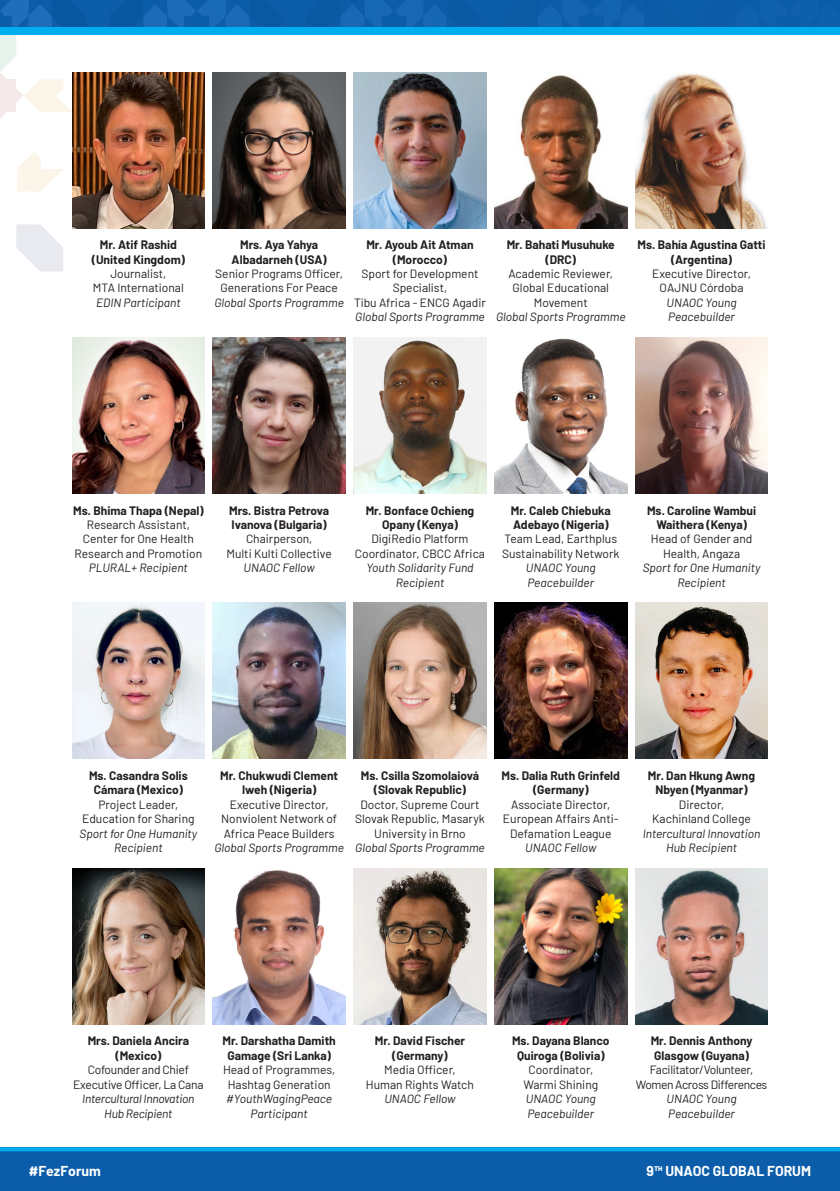
<style>
.page{position:relative;width:840px;height:1191px;background:#fff}
.page>*{position:absolute;margin:0;border:0;box-sizing:border-box;transform-origin:0 0}
.t1{font:700 14px "Barlow";color:#fff}
.t2{font:12px/14.4px "Barlow";color:#231f20;text-align:center}
.t3{font:700 12px/14.4px "Barlow";color:#231f20;text-align:center}
.t4{font:italic 12px/14.4px "Barlow";color:#231f20;text-align:center}
.t5{font:12px/14.4px "Barlow";letter-spacing:-.03em;color:#231f20;text-align:center}
.t6{font:12px/14.4px "Barlow";letter-spacing:-.02em;color:#231f20;text-align:center}
.t7{font:italic 12px/14.4px "Barlow";letter-spacing:-.02em;color:#231f20;text-align:center}
</style>
<div class="page">
<svg style="left:17px;top:152px;width:47px;height:39px"></svg>
<svg style="left:16px;top:224px;width:47px;height:47px"></svg>
<div style="left:0;top:1147px;width:839px;height:44px;background:#0c5da9"></div>
<svg style="left:0;top:0;width:839px;height:119px"></svg>
<div style="left:0;top:27px;width:839px;height:8px;background:#00aeef"></div>
<svg style="left:0;top:1147px;width:839px;height:4px;background:#00a7e9"></svg>
<img style="left:72px;top:72px;width:132px;height:156px">
<img style="left:635px;top:72px;width:132px;height:156px">
<img style="left:494px;top:72px;width:132px;height:156px">
<img style="left:353px;top:72px;width:133px;height:156px">
<img style="left:213px;top:72px;width:132px;height:156px">
<img style="left:72px;top:868px;width:132px;height:156px">
<img style="left:635px;top:868px;width:132px;height:156px">
<img style="left:494px;top:868px;width:132px;height:156px">
<img style="left:353px;top:868px;width:133px;height:156px">
<img style="left:213px;top:870px;width:132px;height:154px">
<img style="left:72px;top:337px;width:132px;height:156px">
<img style="left:635px;top:337px;width:132px;height:156px">
<img style="left:494px;top:338px;width:132px;height:155px">
<img style="left:353px;top:337px;width:133px;height:156px">
<img style="left:213px;top:337px;width:132px;height:156px">
<img style="left:72px;top:603px;width:132px;height:156px">
<img style="left:635px;top:603px;width:132px;height:156px">
<img style="left:494px;top:603px;width:132px;height:156px">
<img style="left:353px;top:603px;width:133px;height:156px">
<img style="left:213px;top:603px;width:132px;height:156px">
<p class="t3" style="left:100px;top:237px;width:78px">Mr. Atif Rashid</p>
<p class="t3" style="left:92px;top:251px;width:95px">(United Kingdom)</p>
<p class="t2" style="left:110px;top:266px;width:57px">Journalist,</p>
<p class="t2" style="left:93px;top:280px;width:92px">MTA International</p>
<p class="t4" style="left:96px;top:294px;width:86px">EDIN Participant</p>
<p class="t3" style="left:231px;top:237px;width:96px">Mrs. Aya Yahya<br>Albadarneh (USA)</p>
<p class="t2" style="left:215px;top:266px;width:129px">Senior Programs Officer,<br>Generations For Peace</p>
<p class="t4" style="left:214px;top:294px;width:131px">Global Sports Programme</p>
<p class="t3" style="left:366px;top:237px;width:109px">Mr. Ayoub Ait Atman (Morocco)</p>
<p class="t2" style="left:361px;top:266px;width:118px">Sport for Development<br>Specialist,</p>
<p class="t2" style="left:354px;top:294px;width:133px">Tibu Africa - ENCG Agadir</p>
<p class="t4" style="left:355px;top:309px;width:131px">Global Sports Programme</p>
<p class="t3" style="left:506px;top:237px;width:110px">Mr. Bahati Musuhuke (DRC)</p>
<p class="t2" style="left:508px;top:266px;width:106px">Academic Reviewer,<br>Global Educational<br>Movement</p>
<p class="t4" style="left:495px;top:309px;width:131px">Global Sports Programme</p>
<p class="t3" style="left:637px;top:237px;width:129px">Ms. Bahía Agustina Gatti (Argentina)</p>
<p class="t2" style="left:651px;top:266px;width:100px">Executive Director,<br>OAJNU Córdoba</p>
<p class="t4" style="left:666px;top:294px;width:71px;text-align:left">UNAOC Young<br>Peacebuilder</p>
<p class="t3" style="left:73px;top:502px;width:132px">Ms. Bhima Thapa (Nepal)</p>
<p class="t2" style="left:75px;top:516px;width:129px">Research Assistant,<br>Center for One Health<br>Research and Promotion</p>
<p class="t4" style="left:89px;top:560px;width:100px">PLURAL+ Recipient</p>
<p class="t3" style="left:229px;top:502px;width:101px;text-align:left">Mrs. Bistra Petrova<br>Ivanova (Bulgaria)</p>
<p class="t2" style="left:246px;top:531px;width:68px">Chairperson,</p>
<p class="t2" style="left:226px;top:545px;width:107px">Multi Kulti Collective</p>
<p class="t4" style="left:243px;top:560px;width:73px">UNAOC Fellow</p>
<p class="t3" style="left:365px;top:502px;width:110px">Mr. Bonface Ochieng<br>Opany (Kenya)</p>
<p class="t2" style="left:355px;top:531px;width:132px">DigiRedio Platform<br>Coordinator, CBCC Africa</p>
<p class="t4" style="left:366px;top:560px;width:109px">Youth Solidarity Fund<br>Recipient</p>
<p class="t3" style="left:510px;top:502px;width:101px;text-align:left">Mr. Caleb Chiebuka<br>Adebayo (Nigeria)</p>
<p class="t2" style="left:502px;top:531px;width:119px;text-align:left">Team Lead, Earthplus<br>Sustainability Network</p>
<p class="t4" style="left:525px;top:560px;width:71px;text-align:left">UNAOC Young<br>Peacebuilder</p>
<p class="t3" style="left:646px;top:502px;width:110px">Ms. Caroline Wambui<br>Waithera (Kenya)</p>
<p class="t2" style="left:650px;top:531px;width:103px">Head of Gender and<br>Health, Angaza</p>
<p class="t4" style="left:642px;top:560px;width:119px">Sport for One Humanity<br>Recipient</p>
<p class="t3" style="left:89px;top:767px;width:100px">Ms. Casandra Solis<br>Cámara (Mexico)</p>
<p class="t2" style="left:82px;top:796px;width:114px">Project Leader,<br>Education for Sharing</p>
<p class="t4" style="left:79px;top:825px;width:119px">Sport for One Humanity<br>Recipient</p>
<p class="t3" style="left:220px;top:767px;width:119px">Mr. Chukwudi Clement<br>Iweh (Nigeria)</p>
<p class="t2" style="left:221px;top:796px;width:118px">Executive Director,<br>Nonviolent Network of<br>Africa Peace Builders</p>
<p class="t4" style="left:214px;top:839px;width:131px">Global Sports Programme</p>
<p class="t3" style="left:360px;top:767px;width:120px">Ms. Csilla Szomolaiová (Slovak Republic)</p>
<p class="t2" style="left:355px;top:796px;width:131px">Doctor, Supreme Court<br>Slovak Republic, Masaryk<br>University in Brno</p>
<p class="t4" style="left:355px;top:839px;width:131px">Global Sports Programme</p>
<p class="t3" style="left:501px;top:767px;width:120px">Ms. Dalia Ruth Grinfeld (Germany)</p>
<p class="t2" style="left:502px;top:796px;width:117px">Associate Director,<br>European Affairs Anti-<br>Defamation League</p>
<p class="t4" style="left:525px;top:839px;width:73px">UNAOC Fellow</p>
<p class="t3" style="left:647px;top:767px;width:109px">Mr. Dan Hkung Awng<br>Nbyen (Myanmar)</p>
<p class="t2" style="left:678px;top:796px;width:47px">Director,</p>
<p class="t2" style="left:652px;top:811px;width:100px">Kachinland College</p>
<p class="t4" style="left:642px;top:825px;width:119px">Intercultural Innovation<br>Hub Recipient</p>
<p class="t3" style="left:88px;top:1033px;width:103px">Mrs. Daniela Ancira (Mexico)</p>
<p class="t6" style="left:73px;top:1061px;width:132px">Cofounder and Chief<br>Executive Officer, La Cana</p>
<p class="t7" style="left:82px;top:1090px;width:114px">Intercultural Innovation<br>Hub Recipient</p>
<p class="t3" style="left:222px;top:1033px;width:115px">Mr. Darshatha Damith<br>Gamage (Sri Lanka)</p>
<p class="t2" style="left:223px;top:1061px;width:114px">Head of Programmes,<br>Hashtag Generation</p>
<p class="t4" style="left:226px;top:1090px;width:107px">#YouthWagingPeace<br>Participant</p>
<p class="t3" style="left:374px;top:1033px;width:92px">Mr. David Fischer (Germany)</p>
<p class="t2" style="left:384px;top:1061px;width:73px">Media Officer,</p>
<p class="t2" style="left:366px;top:1076px;width:109px">Human Rights Watch</p>
<p class="t4" style="left:384px;top:1090px;width:73px">UNAOC Fellow</p>
<p class="t3" style="left:511px;top:1033px;width:99px">Ms. Dayana Blanco<br>Quiroga (Bolivia)</p>
<p class="t2" style="left:528px;top:1061px;width:66px">Coordinator,</p>
<p class="t2" style="left:523px;top:1076px;width:76px">Warmi Shining</p>
<p class="t4" style="left:525px;top:1090px;width:71px;text-align:left">UNAOC Young<br>Peacebuilder</p>
<p class="t3" style="left:650px;top:1033px;width:103px;text-align:left">Mr. Dennis Anthony<br>Glasgow (Guyana)</p>
<p class="t5" style="left:635px;top:1061px;width:133px">Facilitator/Volunteer,<br>Women Across Differences</p>
<p class="t4" style="left:666px;top:1090px;width:71px;text-align:left">UNAOC Young<br>Peacebuilder</p>
<p class="t1" style="left:29px;top:1160px;width:73px">#FezForum</p>
<p class="t1" style="left:646px;top:1160px;width:166px">9<sup>th</sup> UNAOC GLOBAL FORUM</p>
<p class="t1" style="left:738px;top:1160px;width:73px">#FezForum</p>
</div>
